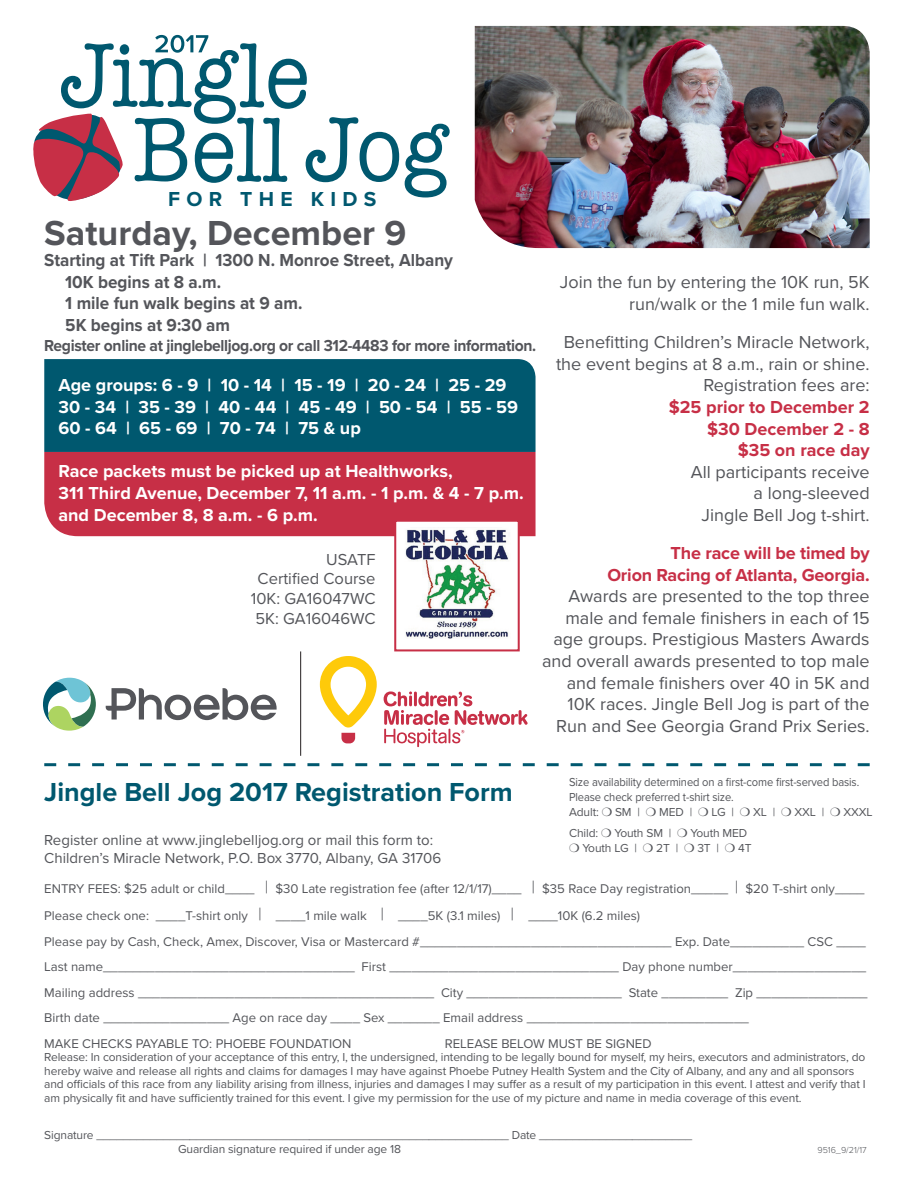
<style>
.page{position:relative;width:918px;height:1188px;background:#fff}
.page>*{position:absolute;margin:0;border:0;box-sizing:border-box;transform-origin:0 0}
.t1{font:700 36px "Proxima Nova";color:#54555a}
.t2{font:700 27px "Proxima Nova";color:#00586f}
.t3{font:700 21px "Proxima Nova";letter-spacing:.3em;color:#00586f}
.t4{font:18px/21.6px "Proxima Nova";color:#54555a;text-align:right}
.t5{font:700 18px/21.6px "Proxima Nova";color:#fff}
.t6{font:700 18px/21.6px "Proxima Nova";color:#54555a;scale:.95 1}
.t7{font:700 16.5px "Proxima Nova";letter-spacing:-.02em;color:#54555a;scale:.95 1}
.t8{font:16.5px "Proxima Nova";color:#54555a}
.t9{font:15px/18px "Proxima Nova";color:#54555a}
.t10{font:13.2px "Proxima Nova";color:#54555a}
.t11{font:12px/13.5px "Proxima Nova";letter-spacing:-.01em;color:#54555a}
.t12{font:12px/15px "Proxima Nova";letter-spacing:-.01em;color:#54555a;scale:.93 1}
.t13{font:300 9px "Proxima Nova";color:#54555a}
.s1{font-weight:700;color:#c72f46}
.s2{font-weight:300;font-size:18px}
</style>
<div class="page">
<svg style="left:44px;top:763px;width:826px;height:3px"></svg>
<div style="left:44px;top:359px;width:492px;height:93px;background:#00586f"></div>
<div style="left:44px;top:452px;width:492px;height:84px;background:#c72f46"></div>
<div style="left:394px;top:520px;width:126px;height:131px;background:#fff;border:2px solid #c72f46"></div>
<img style="left:405px;top:529px;width:104px;height:109px">
<svg style="left:405px;top:124px;width:45px;height:74px"></svg>
<svg style="left:33px;top:35px;width:366px;height:166px"></svg>
<img style="left:475px;top:26px;width:395px;height:222px">
<hr style="left:300px;top:651px;width:1px;height:105px;background:#231f20">
<svg style="left:320px;top:656px;width:57px;height:87px"></svg>
<svg style="left:384px;top:691px;width:144px;height:56px"></svg>
<svg style="left:43px;top:678px;width:53px;height:53px"></svg>
<svg style="left:106px;top:688px;width:171px;height:32px"></svg>
<p class="t3" style="left:168px;top:187px;width:210px">FOR THE KIDS</p>
<p class="t1" style="left:44px;top:211px;width:364px">Saturday, December 9</p>
<p class="t6" style="left:44px;top:250px;width:432px">Starting at Tift Park | 1300 N. Monroe Street, Albany</p>
<p class="t6" style="left:65px;top:272px;width:251px">10K begins at 8 a.m.<br>1 mile fun walk begins at 9 am.<br>5K begins at 9:30 am</p>
<p class="t7" style="left:44px;top:335px;width:519px">Register online at jinglebelljog.org or call 312-4483 for more information.</p>
<p class="t5" style="left:58px;top:375px;width:450px">Age groups: 6 - 9 | 10 - 14 | 15 - 19 | 20 - 24 | 25 - 29</p>
<p class="t5" style="left:58px;top:396px;width:461px">30 - 34 | 35 - 39 | 40 - 44 | 45 - 49 | 50 - 54 | 55 - 59</p>
<p class="t5" style="left:58px;top:418px;width:304px">60 - 64 | 65 - 69 | 70 - 74 | 75 &amp; up</p>
<p class="t5" style="left:58px;top:461px;width:467px">Race packets must be picked up at Healthworks,<br>311 Third Avenue, December 7, 11 a.m. - 1 p.m. &amp; 4 - 7 p.m. and December 8, 8 a.m. - 6 p.m.</p>
<p class="t8" style="left:326px;top:549px;width:51px">USATF</p>
<p class="t8" style="left:258px;top:569px;width:119px">Certified Course</p>
<p class="t8" style="left:251px;top:589px;width:126px">10K: GA16047WC</p>
<p class="t8" style="left:255px;top:609px;width:122px">5K: GA16046WC</p>
<p class="t4" style="left:560px;top:272px;width:311px">Join the fun by entering the 10K run, 5K run/walk or the 1 mile fun walk.</p>
<p class="t4" style="left:564px;top:332px;width:308px">Benefitting Children’s Miracle Network,</p>
<p class="t4" style="left:556px;top:353px;width:315px">the event begins at 8 a.m., rain or shine.<br>Registration fees are:<br><span class="s1">$25 prior to December 2<br>$30 December 2 - 8<br>$35 on race day</span></p>
<p class="t4" style="left:691px;top:461px;width:180px">All participants receive a long-sleeved<br>Jingle Bell Jog t-shirt.</p>
<p class="t4" style="left:542px;top:543px;width:329px"><span class="s1">The race will be timed by<br>Orion Racing of Atlanta, Georgia.<br></span>Awards are presented to the top three male and female finishers in each of 15 age groups. Prestigious Masters Awards and overall awards presented to top male and female finishers over 40 in 5K and 10K races. Jingle Bell Jog is part of the Run and See Georgia Grand Prix Series.</p>
<p class="t12" style="left:569px;top:775px;width:314px">Size availability determined on a first-come first-served basis.<br>Please check preferred t-shirt size.</p>
<p class="t11" style="left:569px;top:806px;width:31px">Adult:</p>
<p class="t11" style="left:615px;top:806px;width:26px">SM |</p>
<p class="t11" style="left:659px;top:806px;width:35px">MED |</p>
<p class="t11" style="left:711px;top:806px;width:24px">LG |</p>
<p class="t11" style="left:753px;top:806px;width:24px">XL |</p>
<p class="t11" style="left:794px;top:806px;width:31px">XXL |</p>
<p class="t11" style="left:844px;top:806px;width:31px">XXXL</p>
<p class="t11" style="left:569px;top:827px;width:31px">Child:</p>
<p class="t11" style="left:614px;top:827px;width:58px">Youth SM |</p>
<p class="t11" style="left:691px;top:827px;width:58px">Youth MED</p>
<p class="t11" style="left:582px;top:842px;width:56px">Youth LG |</p>
<p class="t11" style="left:656px;top:842px;width:24px">2T |</p>
<p class="t11" style="left:697px;top:842px;width:23px">3T |</p>
<p class="t11" style="left:738px;top:842px;width:15px">4T</p>
<p class="t2" style="left:44px;top:776px;width:470px">Jingle Bell Jog 2017 Registration Form</p>
<p class="t9" style="left:44px;top:831px;width:398px">Register online at www.jinglebelljog.org or mail this form to:<br>Children’s Miracle Network, P.O. Box 3770, Albany, GA 31706</p>
<p class="t10" style="left:44px;top:881px;width:822px">ENTRY FEES: $25 adult or child____ <span class="s2">|</span> $30 Late registration fee (after 12/1/17)____ <span class="s2">|</span> $35 Race Day registration_____ <span class="s2">|</span> $20 T-shirt only____</p>
<p class="t10" style="left:44px;top:908px;width:597px">Please check one: ____T-shirt only <span class="s2">|</span> ____1 mile walk <span class="s2">|</span> ____5K (3.1 miles) <span class="s2">|</span> ____10K (6.2 miles)</p>
<p class="t10" style="left:44px;top:933px;width:823px">Please pay by Cash, Check, Amex, Discover, Visa or Mastercard #__________________________________ Exp. Date__________ CSC ____</p>
<p class="t10" style="left:44px;top:959px;width:823px">Last name__________________________________ First _______________________________ Day phone number__________________</p>
<p class="t10" style="left:44px;top:984px;width:825px">Mailing address ________________________________________ City _____________________ State _________ Zip _______________</p>
<p class="t10" style="left:44px;top:1010px;width:706px">Birth date _________________ Age on race day ____ Sex _______ Email address ______________________________</p>
<p class="t10" style="left:44px;top:1035px;width:309px">MAKE CHECKS PAYABLE TO: PHOEBE FOUNDATION</p>
<p class="t10" style="left:445px;top:1035px;width:208px">RELEASE BELOW MUST BE SIGNED</p>
<p class="t11" style="left:44px;top:1051px;width:823px">Release: In consideration of your acceptance of this entry, I, the undersigned, intending to be legally bound for myself, my heirs, executors and administrators, do hereby waive and release all rights and claims for damages I may have against Phoebe Putney Health System and the City of Albany, and any and all sponsors and officials of this race from any liability arising from illness, injuries and damages I may suffer as a result of my participation in this event. I attest and verify that I am physically fit and have sufficiently trained for this event. I give my permission for the use of my picture and name in media coverage of this event.</p>
<p class="t11" style="left:44px;top:1129px;width:649px">Signature ______________________________________________________________ Date _______________________</p>
<p class="t11" style="left:178px;top:1142px;width:224px">Guardian signature required if under age 18</p>
<p class="t13" style="left:817px;top:1145px;width:51px">9516_9/21/17</p>
</div>
